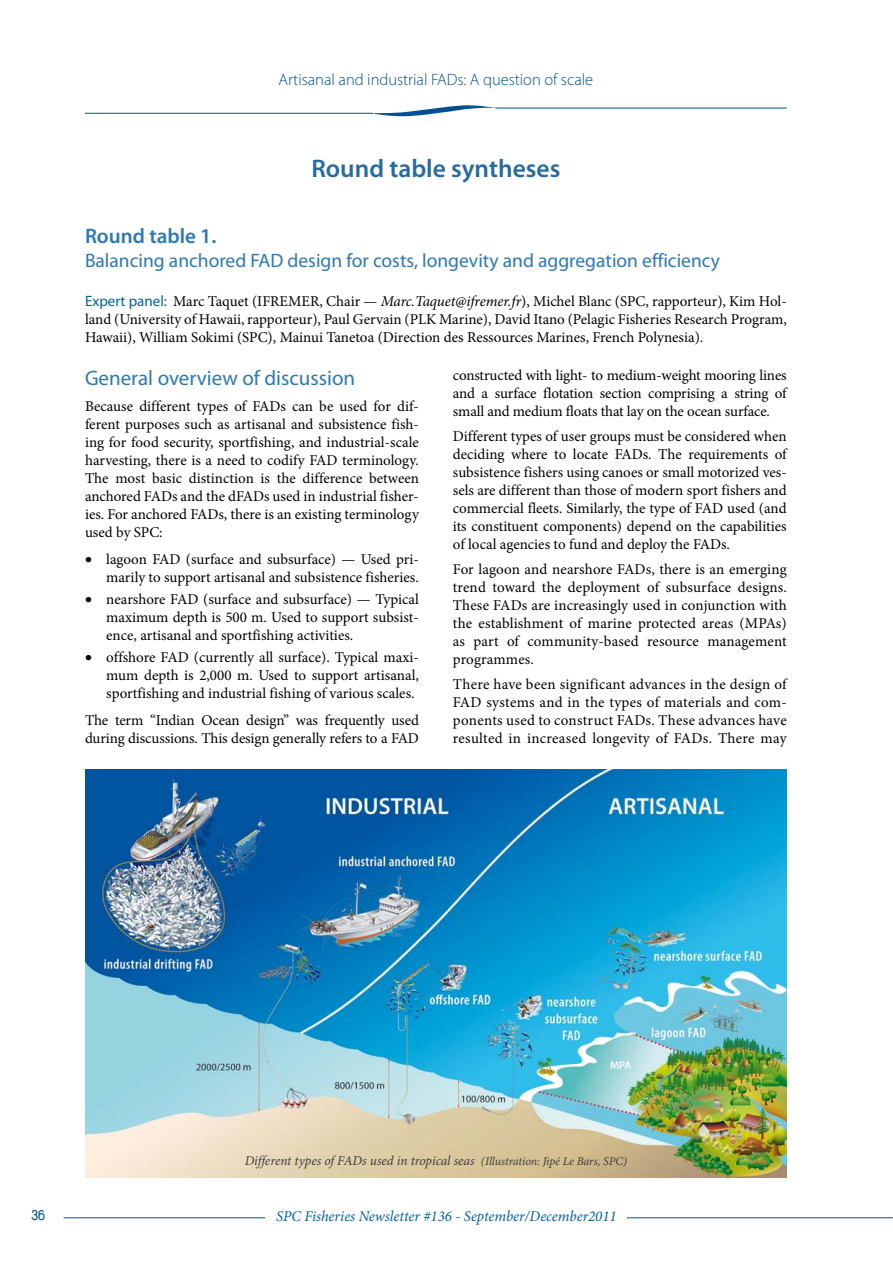
<style>
.page{position:relative;width:893px;height:1263px;background:#fff}
.page>*{position:absolute;margin:0;border:0;box-sizing:border-box;transform-origin:0 0}
.t1{font:600 25.5px "Myriad Pro";color:#266aa4}
.t2{font:21px "Myriad Pro";color:#2b79b8}
.t3{font:600 21px "Myriad Pro";color:#2b79b8}
.t4{font:19.5px "Myriad Pro";color:#2b79b8}
.t5{font:300 16.5px "Myriad Pro";letter-spacing:-.005em;color:#005192}
.t6{font:15px/18px "Minion Pro";color:#000;text-align:justify}
.t7{font:italic 15px "Minion Pro";color:#0060a9}
.t8{font:15px "Duepuntozero";color:#005192}
.t9{font:italic 13.5px "Minion Pro";letter-spacing:-.005em;color:#3e3d40}
.s1{font-family:"Myriad Pro";color:#0060a9}
.s2{font-style:italic}
.s3{font-size:12px}
</style>
<div class="page">
<hr style="left:64px;top:1218px;width:828px;height:1px;background:#005192">
<hr style="left:85px;top:113px;width:288px;height:1px;background:#005192">
<hr style="left:495px;top:108px;width:292px;height:1px;background:#005192">
<svg style="left:372px;top:105px;width:126px;height:11px"></svg>
<div style="left:266px;top:1210px;width:361px;height:22px;background:#fff"></div>
<img style="left:85px;top:770px;width:702px;height:408px">
<p class="t5" style="left:278px;top:73px;width:316px">Artisanal and industrial FADs: A question of scale</p>
<h1 class="t1" style="left:311px;top:158px;width:250px">Round table syntheses</h1>
<h2 class="t3" style="left:85px;top:228px;width:133px">Round table 1.</h2>
<h3 class="t4" style="left:85px;top:253px;width:636px">Balancing anchored FAD design for costs, longevity and aggregation efficiency</h3>
<p class="t6" style="left:85px;top:294px;width:703px"><span class="s1">Expert panel:</span> Marc Taquet (IFREMER, Chair — <span class="s2">Marc.Taquet@ifremer.fr</span>), Michel Blanc (SPC, rapporteur), Kim Hol&shy;land (University of Hawaii, rapporteur), Paul Gervain (PLK Marine), David Itano (Pelagic Fisheries Research Program, Hawaii), William Sokimi (SPC), Mainui Tanetoa (Direction des Ressources Marines, French Polynesia).</p>
<p class="t6" style="left:453px;top:367px;width:335px">constructed with light- to medium-weight mooring lines and a surface flotation section comprising a string of small and medium floats that lay on the ocean surface<span class="s2">.</span></p>
<p class="t6" style="left:453px;top:428px;width:335px">Different types of user groups must be considered when deciding where to locate FADs. The requirements of subsistence fishers using canoes or small motorized ves&shy;sels are different than those of modern sport fishers and commercial fleets. Similarly, the type of FAD used (and its constituent components) depend on the capabilities of local agencies to fund and deploy the FADs.</p>
<p class="t6" style="left:453px;top:561px;width:335px">For lagoon and nearshore FADs, there is an emerging trend toward the deployment of subsurface designs.<br>These FADs are increasingly used in conjunction with the establishment of marine protected areas (MPAs) as part of community-based resource management programmes.</p>
<p class="t6" style="left:453px;top:676px;width:335px">There have been significant advances in the design of FAD systems and in the types of materials and com&shy;ponents used to construct FADs. These advances have resulted in increased longevity of FADs. There may</p>
<h2 class="t2" style="left:85px;top:370px;width:272px">General overview of discussion</h2>
<p class="t6" style="left:85px;top:399px;width:335px">Because different types of FADs can be used for dif&shy;ferent purposes such as artisanal and subsistence fish&shy;ing for food security, sportfishing, and industrial-scale harvesting, there is a need to codify FAD terminology.<br>The most basic distinction is the difference between anchored FADs and the dFADs used in industrial fisher&shy;ies. For anchored FADs, there is an existing terminology used by SPC:</p>
<p class="t6" style="left:85px;top:551px;width:335px;text-align:right">• lagoon FAD (surface and subsurface) — Used pri&shy;marily to support artisanal and subsistence fisheries.</p>
<p class="t6" style="left:106px;top:592px;width:314px;text-indent:-21px">• nearshore FAD (surface and subsurface) — Typical maximum depth is 500 m. Used to support subsist&shy;ence, artisanal and sportfishing activities.</p>
<p class="t6" style="left:106px;top:650px;width:314px;text-indent:-21px">• offshore FAD (currently all surface). Typical maxi&shy;mum depth is 2,000 m. Used to support artisanal, sportfishing and industrial fishing of various scales.</p>
<p class="t6" style="left:85px;top:712px;width:335px">The term “Indian Ocean design” was frequently used during discussions. This design generally refers to a FAD</p>
<p class="t9" style="left:245px;top:1156px;width:384px">Different types of FADs used in tropical seas <span class="s3">(Illustration: Jipé Le Bars, SPC)</span></p>
<p class="t8" style="left:31px;top:1207px;width:15px">36</p>
<p class="t7" style="left:276px;top:1211px;width:342px">SPC Fisheries Newsletter #136 - September/December2011</p>
</div>
